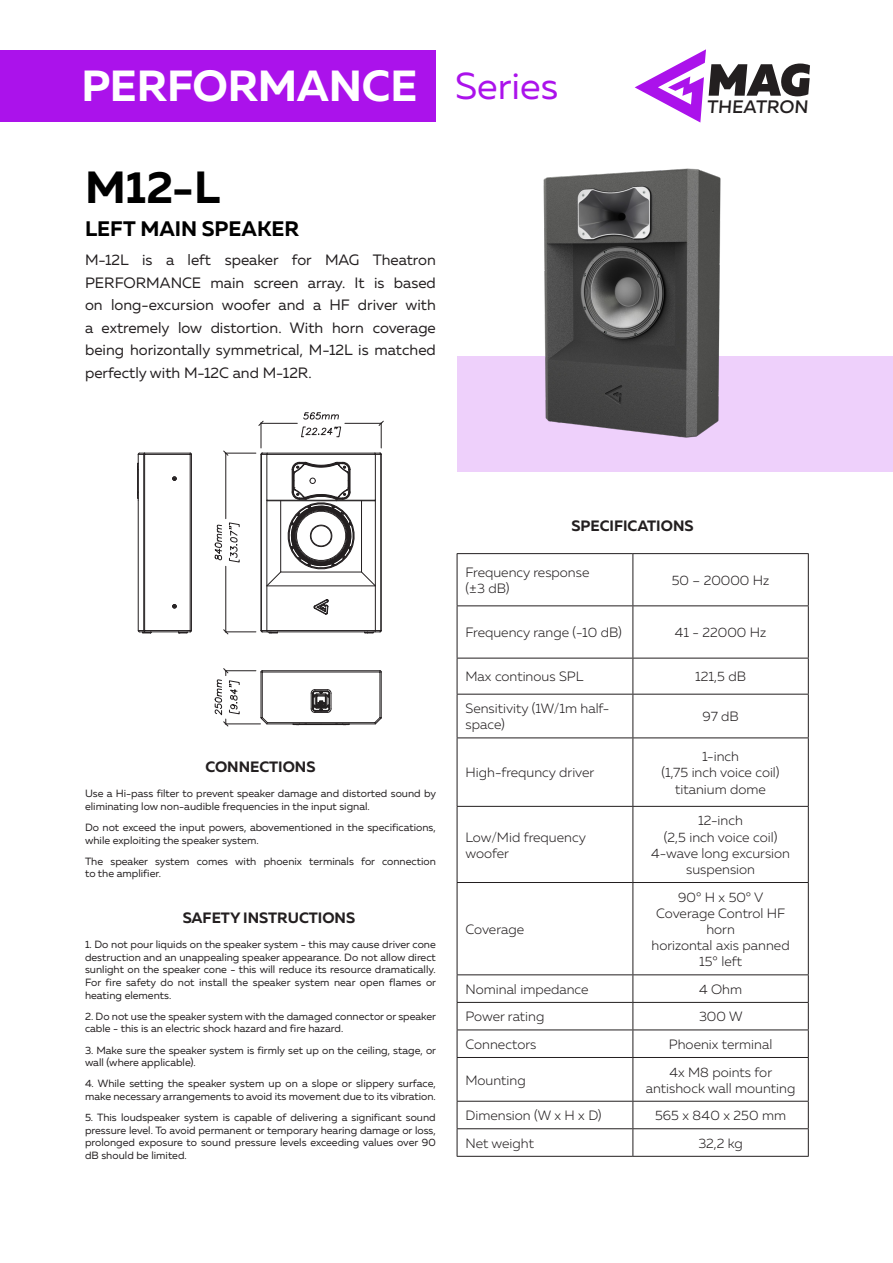
<style>
.page{position:relative;width:893px;height:1263px;background:#fff}
.page>*{position:absolute;margin:0;border:0;box-sizing:border-box;transform-origin:0 0}
.t1{font:700 45px "Muller";color:#000}
.t2{font:700 43.5px "Muller";letter-spacing:-.01em;color:#fff}
.t3{font:37.5px "Muller";color:#ab12eb}
.t4{font:700 21px "Muller";color:#000}
.t5{font:500 18px "Muller";color:#231f20}
.t6{font:15px/22.5px "Muller";color:#231f20;text-align:justify}
.t7{font:700 15px "Muller";color:#231f20}
.t8{font:300 13.5px/16.2px "Muller";color:#231f20;text-align:center}
.t9{font:10.5px/12.6px "Muller";color:#231f20}
</style>
<div class="page">
<div style="left:1px;top:50px;width:435px;height:72px;background:#ab12eb"></div>
<svg style="left:635px;top:49px;width:175px;height:74px"></svg>
<div style="left:457px;top:356px;width:436px;height:116px;background:#eed0fb"></div>
<img style="left:543px;top:168px;width:178px;height:270px">
<hr style="left:140px;top:453px;width:50px;height:1px;background:#231f20">
<hr style="left:191px;top:454px;width:1px;height:176px;background:#231f20">
<svg style="left:172px;top:604px;width:5px;height:5px"></svg>
<svg style="left:172px;top:476px;width:5px;height:5px"></svg>
<hr style="left:140px;top:631px;width:50px;height:1px;background:#231f20">
<svg style="left:137px;top:452px;width:15px;height:181px"></svg>
<svg style="left:178px;top:630px;width:14px;height:3px"></svg>
<svg style="left:260px;top:670px;width:122px;height:56px"></svg>
<hr style="left:225px;top:453px;width:31px;height:1px;background:#231f20">
<hr style="left:225px;top:631px;width:31px;height:1px;background:#231f20">
<hr style="left:225px;top:453px;width:1px;height:66px;background:#231f20">
<hr style="left:225px;top:566px;width:1px;height:66px;background:#231f20">
<svg style="left:223px;top:450px;width:6px;height:6px"></svg>
<svg style="left:223px;top:629px;width:6px;height:6px"></svg>
<svg style="left:214px;top:524px;width:8px;height:36px"></svg>
<svg style="left:228px;top:522px;width:12px;height:41px"></svg>
<hr style="left:225px;top:670px;width:31px;height:1px;background:#231f20">
<hr style="left:225px;top:723px;width:35px;height:1px;background:#231f20">
<svg style="left:214px;top:668px;width:26px;height:59px"></svg>
<svg style="left:258px;top:412px;width:126px;height:221px"></svg>
<hr style="left:457px;top:553px;width:176px;height:1px;background:#231f20">
<hr style="left:457px;top:554px;width:1px;height:51px;background:#231f20">
<hr style="left:633px;top:553px;width:176px;height:1px;background:#231f20">
<hr style="left:632px;top:554px;width:1px;height:51px;background:#231f20">
<hr style="left:808px;top:554px;width:1px;height:51px;background:#231f20">
<hr style="left:457px;top:605px;width:176px;height:1px;background:#231f20">
<hr style="left:457px;top:606px;width:1px;height:52px;background:#231f20">
<hr style="left:633px;top:605px;width:176px;height:1px;background:#231f20">
<hr style="left:632px;top:606px;width:1px;height:52px;background:#231f20">
<hr style="left:808px;top:606px;width:1px;height:52px;background:#231f20">
<hr style="left:457px;top:658px;width:176px;height:1px;background:#231f20">
<hr style="left:457px;top:658px;width:1px;height:36px;background:#231f20">
<hr style="left:633px;top:658px;width:176px;height:1px;background:#231f20">
<hr style="left:632px;top:658px;width:1px;height:36px;background:#231f20">
<hr style="left:808px;top:658px;width:1px;height:36px;background:#231f20">
<hr style="left:457px;top:694px;width:176px;height:1px;background:#231f20">
<hr style="left:457px;top:694px;width:1px;height:43px;background:#231f20">
<hr style="left:633px;top:694px;width:176px;height:1px;background:#231f20">
<hr style="left:632px;top:694px;width:1px;height:43px;background:#231f20">
<hr style="left:808px;top:694px;width:1px;height:43px;background:#231f20">
<hr style="left:457px;top:737px;width:176px;height:1px;background:#231f20">
<hr style="left:457px;top:738px;width:1px;height:68px;background:#231f20">
<hr style="left:633px;top:737px;width:176px;height:1px;background:#231f20">
<hr style="left:632px;top:738px;width:1px;height:68px;background:#231f20">
<hr style="left:808px;top:738px;width:1px;height:68px;background:#231f20">
<hr style="left:457px;top:806px;width:176px;height:1px;background:#231f20">
<hr style="left:457px;top:807px;width:1px;height:75px;background:#231f20">
<hr style="left:633px;top:806px;width:176px;height:1px;background:#231f20">
<hr style="left:632px;top:807px;width:1px;height:75px;background:#231f20">
<hr style="left:808px;top:807px;width:1px;height:75px;background:#231f20">
<hr style="left:457px;top:882px;width:176px;height:1px;background:#231f20">
<hr style="left:457px;top:883px;width:1px;height:91px;background:#231f20">
<hr style="left:633px;top:882px;width:176px;height:1px;background:#231f20">
<hr style="left:632px;top:883px;width:1px;height:91px;background:#231f20">
<hr style="left:808px;top:883px;width:1px;height:91px;background:#231f20">
<hr style="left:457px;top:974px;width:176px;height:1px;background:#231f20">
<hr style="left:633px;top:974px;width:176px;height:1px;background:#231f20">
<hr style="left:457px;top:1002px;width:176px;height:1px;background:#231f20">
<hr style="left:633px;top:1002px;width:176px;height:1px;background:#231f20">
<hr style="left:457px;top:1029px;width:176px;height:1px;background:#231f20">
<svg style="left:457px;top:975px;width:1px;height:82px"></svg>
<hr style="left:633px;top:1029px;width:176px;height:1px;background:#231f20">
<svg style="left:632px;top:975px;width:1px;height:82px"></svg>
<svg style="left:808px;top:975px;width:1px;height:82px"></svg>
<hr style="left:457px;top:1057px;width:176px;height:1px;background:#231f20">
<hr style="left:457px;top:1058px;width:1px;height:43px;background:#231f20">
<hr style="left:633px;top:1057px;width:176px;height:1px;background:#231f20">
<hr style="left:632px;top:1058px;width:1px;height:43px;background:#231f20">
<hr style="left:808px;top:1058px;width:1px;height:43px;background:#231f20">
<hr style="left:457px;top:1101px;width:176px;height:1px;background:#231f20">
<hr style="left:633px;top:1101px;width:176px;height:1px;background:#231f20">
<hr style="left:457px;top:1128px;width:176px;height:1px;background:#231f20">
<svg style="left:457px;top:1101px;width:1px;height:55px"></svg>
<hr style="left:633px;top:1128px;width:176px;height:1px;background:#231f20">
<svg style="left:632px;top:1101px;width:1px;height:55px"></svg>
<svg style="left:808px;top:1101px;width:1px;height:55px"></svg>
<hr style="left:457px;top:1156px;width:176px;height:1px;background:#231f20">
<hr style="left:633px;top:1156px;width:176px;height:1px;background:#231f20">
<h2 class="t2" style="left:82px;top:59px;width:337px">PERFORMANCE</h2>
<h3 class="t3" style="left:455px;top:63px;width:104px">Series</h3>
<p class="t1" style="left:85px;top:159px;width:137px">M12-L</p>
<p class="t4" style="left:85px;top:216px;width:216px">LEFT MAIN SPEAKER</p>
<p class="t6" style="left:85px;top:248px;width:352px">M-12L is a left speaker for MAG Theatron PERFORMANCE main screen array. It is based on long-excursion woofer and a HF driver with a extremely low distortion. With horn coverage being horizontally symmetrical, M-12L is matched perfectly with M-12C and M-12R.</p>
<h3 class="t5" style="left:707px;top:95px;width:105px">THEATRON</h3>
<p class="t7" style="left:205px;top:757px;width:112px">CONNECTIONS</p>
<p class="t9" style="left:85px;top:787px;width:353px">Use a Hi-pass filter to prevent speaker damage and distorted sound by eliminating low non-audible frequencies in the input signal.</p>
<p class="t9" style="left:85px;top:821px;width:352px">Do not exceed the input powers, abovementioned in the specifications, while exploiting the speaker system.</p>
<p class="t9" style="left:85px;top:855px;width:352px">The speaker system comes with phoenix terminals for connection to the amplifier.</p>
<p class="t7" style="left:183px;top:908px;width:174px">SAFETY INSTRUCTIONS</p>
<p class="t9" style="left:85px;top:938px;width:353px;text-align:justify">1. Do not pour liquids on the speaker system - this may cause driver cone destruction and an unappealing speaker appearance. Do not allow direct sunlight on the speaker cone - this will reduce its resource dramatically.<br>For fire safety do not install the speaker system near open flames or heating elements.</p>
<p class="t9" style="left:85px;top:1010px;width:353px">2. Do not use the speaker system with the damaged connector or speaker cable - this is an electric shock hazard and fire hazard.</p>
<p class="t9" style="left:85px;top:1043px;width:353px">3. Make sure the speaker system is firmly set up on the ceiling, stage, or wall (where applicable).</p>
<p class="t9" style="left:85px;top:1077px;width:352px">4. While setting the speaker system up on a slope or slippery surface, make necessary arrangements to avoid its movement due to its vibration.</p>
<p class="t9" style="left:85px;top:1111px;width:352px;text-align:justify">5. This loudspeaker system is capable of delivering a significant sound pressure level. To avoid permanent or temporary hearing damage or loss, prolonged exposure to sound pressure levels exceeding values over 90 dB should be limited.</p>
<p class="t7" style="left:571px;top:516px;width:124px">SPECIFICATIONS</p>
<p class="t8" style="left:466px;top:564px;width:125px;text-align:left">Frequency response (±3 dB)</p>
<p class="t8" style="left:672px;top:572px;width:99px">50 – 20000 Hz</p>
<p class="t8" style="left:466px;top:624px;width:158px">Frequency range (-10 dB)</p>
<p class="t8" style="left:675px;top:624px;width:93px">41 - 22000 Hz</p>
<p class="t8" style="left:466px;top:668px;width:119px">Max continous SPL</p>
<p class="t8" style="left:695px;top:668px;width:52px">121,5 dB</p>
<p class="t8" style="left:466px;top:700px;width:145px;text-align:left">Sensitivity (1W/1m half&shy;space)</p>
<p class="t8" style="left:702px;top:708px;width:38px">97 dB</p>
<p class="t8" style="left:466px;top:764px;width:130px">High-frequncy driver</p>
<p class="t8" style="left:662px;top:748px;width:120px">1-inch<br>(1,75 inch voice coil)</p>
<p class="t8" style="left:675px;top:781px;width:92px">titanium dome</p>
<p class="t8" style="left:466px;top:829px;width:122px;text-align:left">Low/Mid frequency woofer</p>
<p class="t8" style="left:466px;top:921px;width:60px">Coverage</p>
<p class="t8" style="left:664px;top:812px;width:115px">12-inch<br>(2,5 inch voice coil)</p>
<p class="t8" style="left:651px;top:845px;width:140px">4-wave long excursion suspension</p>
<p class="t8" style="left:678px;top:889px;width:87px">90° H x 50° V</p>
<p class="t8" style="left:656px;top:905px;width:131px">Coverage Control HF horn</p>
<p class="t8" style="left:651px;top:937px;width:140px">horizontal axis panned<br>15° left</p>
<p class="t8" style="left:466px;top:981px;width:125px">Nominal impedance</p>
<p class="t8" style="left:699px;top:981px;width:45px">4 Ohm</p>
<p class="t8" style="left:466px;top:1008px;width:80px">Power rating</p>
<p class="t8" style="left:699px;top:1008px;width:45px">300 W</p>
<p class="t8" style="left:466px;top:1036px;width:72px">Connectors</p>
<p class="t8" style="left:669px;top:1036px;width:105px">Phoenix terminal</p>
<p class="t8" style="left:466px;top:1072px;width:62px">Mounting</p>
<p class="t8" style="left:646px;top:1063px;width:151px">4x M8 points for antishock wall mounting</p>
<p class="t8" style="left:466px;top:1107px;width:138px">Dimension (W x H x D)</p>
<p class="t8" style="left:655px;top:1107px;width:133px">565 x 840 х 250 mm</p>
<p class="t8" style="left:466px;top:1135px;width:70px">Net weight</p>
<p class="t8" style="left:698px;top:1135px;width:46px">32,2 kg</p>
</div>
